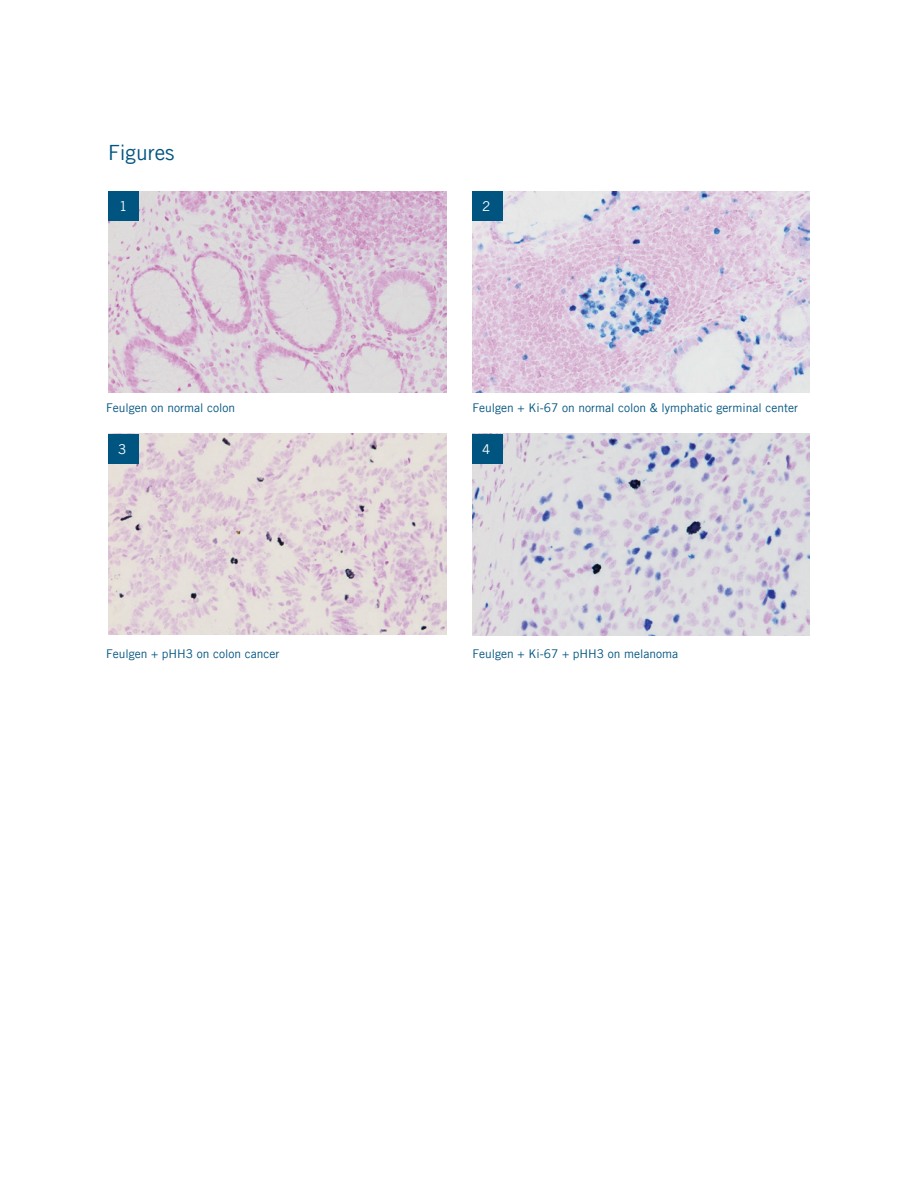
<style>
.page{position:relative;width:918px;height:1188px;background:#fff}
.page>*{position:absolute;margin:0;border:0;box-sizing:border-box;transform-origin:0 0}
.t1{font:21px "Trade Gothic LT Com";color:#005480}
.t2{font:13.5px "Trade Gothic LT Com";color:#fff}
.t3{font:12px "Trade Gothic LT Com";color:#005480}
</style>
<div class="page">
<img style="left:108px;top:191px;width:338px;height:202px">
<img style="left:472px;top:191px;width:338px;height:202px">
<img style="left:108px;top:434px;width:338px;height:201px">
<img style="left:472px;top:434px;width:338px;height:201px">
<div style="left:108px;top:191px;width:30px;height:30px;background:#005480"></div>
<div style="left:472px;top:191px;width:31px;height:30px;background:#005480"></div>
<div style="left:108px;top:434px;width:30px;height:29px;background:#005480"></div>
<div style="left:472px;top:434px;width:31px;height:29px;background:#005480"></div>
<h1 class="t1" style="left:108px;top:140px;width:68px">Figures</h1>
<p class="t2" style="left:119px;top:198px;width:10px">1</p>
<p class="t2" style="left:482px;top:198px;width:10px">2</p>
<p class="t3" style="left:106px;top:401px;width:131px">Feulgen on normal colon</p>
<p class="t3" style="left:472px;top:401px;width:327px">Feulgen + Ki-67 on normal colon &amp; lymphatic germinal center</p>
<p class="t2" style="left:118px;top:441px;width:10px">3</p>
<p class="t2" style="left:482px;top:441px;width:10px">4</p>
<p class="t3" style="left:106px;top:647px;width:175px">Feulgen + pHH3 on colon cancer</p>
<p class="t3" style="left:472px;top:647px;width:207px">Feulgen + Ki-67 + pHH3 on melanoma</p>
</div>
